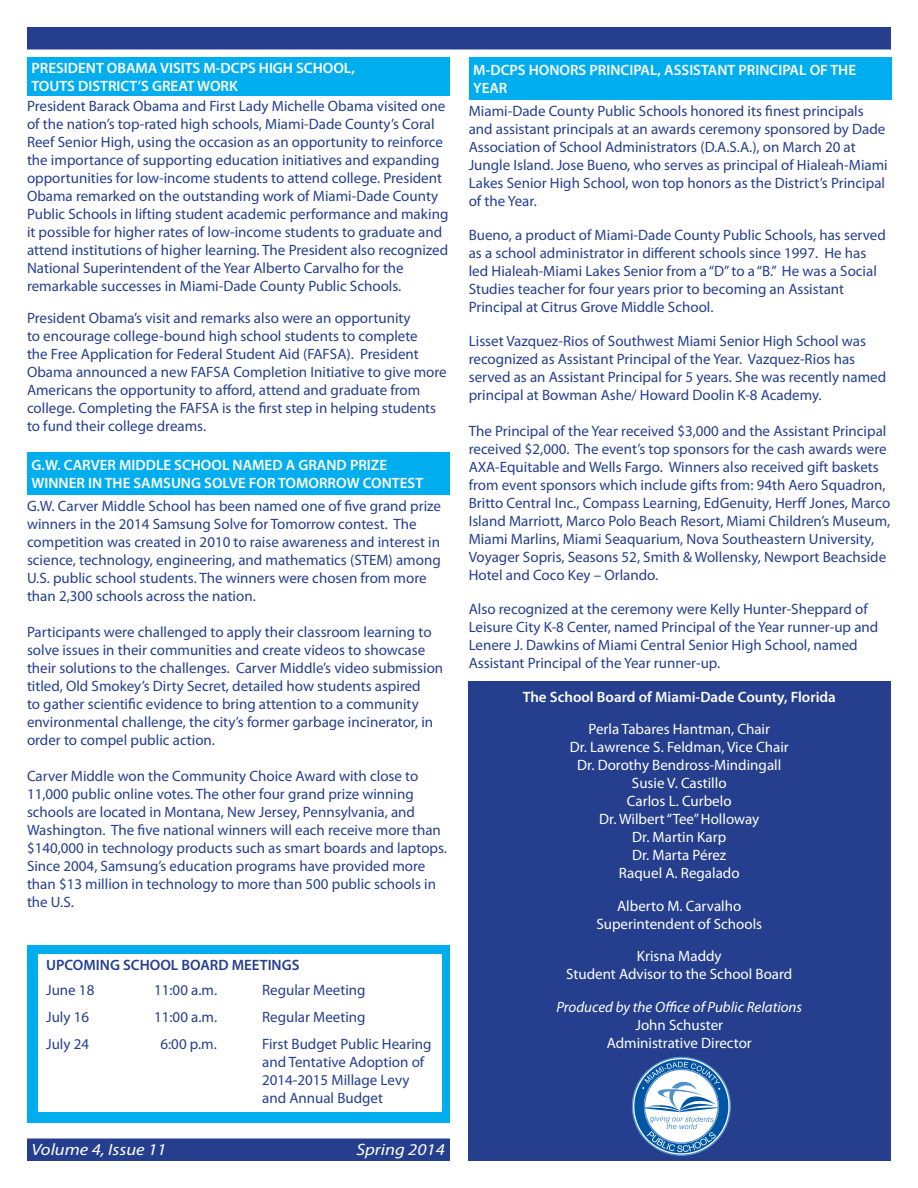
<style>
.page{position:relative;width:918px;height:1188px;background:#fff}
.page>*{position:absolute;margin:0;border:0;box-sizing:border-box;transform-origin:0 0}
.t1{font:italic 16.5px "Myriad Pro";color:#fff;scale:1.13 1}
.t2{font:15px/18px "Myriad Pro";color:#253f8e}
.t3{font:15px "Myriad Pro";color:#fff}
.t4{font:600 15px/18px "Myriad Pro";color:#fff}
.t5{font:italic 15px "Myriad Pro";color:#fff}
.t6{font:600 15px "Myriad Pro";color:#253f8e}
</style>
<div class="page">
<div style="left:27px;top:27px;width:864px;height:23px;background:#253f8e"></div>
<div style="left:468px;top:682px;width:423px;height:479px;background:#253f8e"></div>
<svg style="left:632px;top:1057px;width:99px;height:99px"></svg>
<div style="left:27px;top:1138px;width:423px;height:23px;background:#253f8e"></div>
<div style="left:469px;top:57px;width:423px;height:43px;background:#00aeef"></div>
<div style="left:27px;top:945px;width:423px;height:178px;background:#00aeef"></div>
<div style="left:38px;top:954px;width:403px;height:158px;background:#fff"></div>
<div style="left:27px;top:452px;width:423px;height:43px;background:#00aeef"></div>
<div style="left:27px;top:57px;width:423px;height:39px;background:#00aeef"></div>
<p class="t4" style="left:32px;top:59px;width:325px">PRESIDENT OBAMA VISITS M-DCPS HIGH SCHOOL,</p>
<p class="t4" style="left:32px;top:77px;width:208px">TOUTS DISTRICT’S GREAT WORK</p>
<p class="t2" style="left:27px;top:97px;width:423px">President Barack Obama and First Lady Michelle Obama visited one of the nation’s top-rated high schools, Miami-Dade County’s Coral Reef Senior High, using the occasion as an opportunity to reinforce the importance of supporting education initiatives and expanding opportunities for low-income students to attend college. President Obama remarked on the outstanding work of Miami-Dade County Public Schools in lifting student academic performance and making it possible for higher rates of low-income students to graduate and attend institutions of higher learning. The President also recognized National Superintendent of the Year Alberto Carvalho for the remarkable successes in Miami-Dade County Public Schools.</p>
<p class="t2" style="left:27px;top:309px;width:421px">President Obama’s visit and remarks also were an opportunity<br>to encourage college-bound high school students to complete<br>the Free Application for Federal Student Aid (FAFSA). President Obama announced a new FAFSA Completion Initiative to give more Americans the opportunity to afford, attend and graduate from college. Completing the FAFSA is the first step in helping students to fund their college dreams.</p>
<p class="t4" style="left:32px;top:455px;width:393px">G.W. CARVER MIDDLE SCHOOL NAMED A GRAND PRIZE<br>WINNER IN THE SAMSUNG SOLVE FOR TOMORROW CONTEST</p>
<p class="t2" style="left:27px;top:497px;width:416px">G.W. Carver Middle School has been named one of five grand prize winners in the 2014 Samsung Solve for Tomorrow contest. The competition was created in 2010 to raise awareness and interest in science, technology, engineering, and mathematics (STEM) among U.S. public school students. The winners were chosen from more than 2,300 schools across the nation.</p>
<p class="t2" style="left:27px;top:623px;width:418px">Participants were challenged to apply their classroom learning to solve issues in their communities and create videos to showcase their solutions to the challenges. Carver Middle’s video submission titled, Old Smokey’s Dirty Secret, detailed how students aspired<br>to gather scientific evidence to bring attention to a community environmental challenge, the city’s former garbage incinerator, in order to compel public action.</p>
<p class="t2" style="left:27px;top:767px;width:422px">Carver Middle won the Community Choice Award with close to 11,000 public online votes. The other four grand prize winning schools are located in Montana, New Jersey, Pennsylvania, and Washington. The five national winners will each receive more than $140,000 in technology products such as smart boards and laptops.<br>Since 2004, Samsung’s education programs have provided more than $13 million in technology to more than 500 public schools in the U.S.</p>
<p class="t6" style="left:46px;top:955px;width:255px">UPCOMING SCHOOL BOARD MEETINGS</p>
<p class="t2" style="left:46px;top:981px;width:50px">June 18</p>
<p class="t2" style="left:154px;top:981px;width:65px">11:00 a.m.</p>
<p class="t2" style="left:262px;top:981px;width:105px">Regular Meeting</p>
<p class="t2" style="left:46px;top:1008px;width:44px">July 16</p>
<p class="t2" style="left:154px;top:1008px;width:65px">11:00 a.m.</p>
<p class="t2" style="left:262px;top:1008px;width:105px">Regular Meeting</p>
<p class="t2" style="left:46px;top:1035px;width:44px">July 24</p>
<p class="t2" style="left:161px;top:1035px;width:58px">6:00 p.m.</p>
<p class="t2" style="left:262px;top:1035px;width:171px">First Budget Public Hearing</p>
<p class="t2" style="left:262px;top:1053px;width:164px">and Tentative Adoption of</p>
<p class="t2" style="left:262px;top:1071px;width:149px">2014-2015 Millage Levy</p>
<p class="t2" style="left:262px;top:1089px;width:122px">and Annual Budget</p>
<p class="t1" style="left:32px;top:1140px;width:121px">Volume 4, Issue 11</p>
<p class="t1" style="left:356px;top:1140px;width:80px">Spring 2014</p>
<p class="t4" style="left:473px;top:60px;width:384px">M-DCPS HONORS PRINCIPAL, ASSISTANT PRINCIPAL OF THE<br>YEAR</p>
<p class="t2" style="left:469px;top:102px;width:421px">Miami-Dade County Public Schools honored its finest principals and assistant principals at an awards ceremony sponsored by Dade Association of School Administrators (D.A.S.A.), on March 20 at Jungle Island. Jose Bueno, who serves as principal of Hialeah-Miami Lakes Senior High School, won top honors as the District’s Principal of the Year.</p>
<p class="t2" style="left:469px;top:226px;width:419px">Bueno, a product of Miami-Dade County Public Schools, has served as a school administrator in different schools since 1997. He has led Hialeah-Miami Lakes Senior from a “D” to a “B.” He was a Social Studies teacher for four years prior to becoming an Assistant Principal at Citrus Grove Middle School.</p>
<p class="t2" style="left:469px;top:332px;width:419px">Lisset Vazquez-Rios of Southwest Miami Senior High School was recognized as Assistant Principal of the Year. Vazquez-Rios has served as an Assistant Principal for 5 years. She was recently named principal at Bowman Ashe/ Howard Doolin K-8 Academy.</p>
<p class="t2" style="left:469px;top:422px;width:423px">The Principal of the Year received $3,000 and the Assistant Principal received $2,000. The event’s top sponsors for the cash awards were AXA-Equitable and Wells Fargo. Winners also received gift baskets from event sponsors which include gifts from: 94th Aero Squadron, Britto Central Inc., Compass Learning, EdGenuity, Herff Jones, Marco Island Marriott, Marco Polo Beach Resort, Miami Children’s Museum, Miami Marlins, Miami Seaquarium, Nova Southeastern University, Voyager Sopris, Seasons 52, Smith &amp; Wollensky, Newport Beachside Hotel and Coco Key – Orlando.</p>
<p class="t2" style="left:469px;top:600px;width:411px">Also recognized at the ceremony were Kelly Hunter-Sheppard of Leisure City K-8 Center, named Principal of the Year runner-up and Lenere J. Dawkins of Miami Central Senior High School, named Assistant Principal of the Year runner-up.</p>
<p class="t4" style="left:523px;top:688px;width:315px">The School Board of Miami-Dade County, Florida</p>
<p class="t3" style="left:589px;top:720px;width:183px">Perla Tabares Hantman, Chair</p>
<p class="t3" style="left:570px;top:738px;width:221px">Dr. Lawrence S. Feldman, Vice Chair</p>
<p class="t3" style="left:577px;top:756px;width:206px">Dr. Dorothy Bendross-Mindingall</p>
<p class="t3" style="left:632px;top:774px;width:96px">Susie V. Castillo</p>
<p class="t3" style="left:627px;top:792px;width:106px">Carlos L. Curbelo</p>
<p class="t3" style="left:599px;top:810px;width:162px">Dr. Wilbert “Tee” Holloway</p>
<p class="t3" style="left:632px;top:828px;width:96px">Dr. Martin Karp</p>
<p class="t3" style="left:632px;top:846px;width:96px">Dr. Marta Pérez</p>
<p class="t3" style="left:619px;top:864px;width:122px">Raquel A. Regalado</p>
<p class="t3" style="left:617px;top:897px;width:126px">Alberto M. Carvalho</p>
<p class="t3" style="left:596px;top:915px;width:167px">Superintendent of Schools</p>
<p class="t3" style="left:637px;top:947px;width:86px">Krisna Maddy</p>
<p class="t3" style="left:566px;top:965px;width:228px">Student Advisor to the School Board</p>
<p class="t5" style="left:556px;top:997px;width:247px">Produced by the Office of Public Relations</p>
<p class="t3" style="left:635px;top:1015px;width:89px">John Schuster</p>
<p class="t3" style="left:607px;top:1033px;width:147px">Administrative Director</p>
</div>
